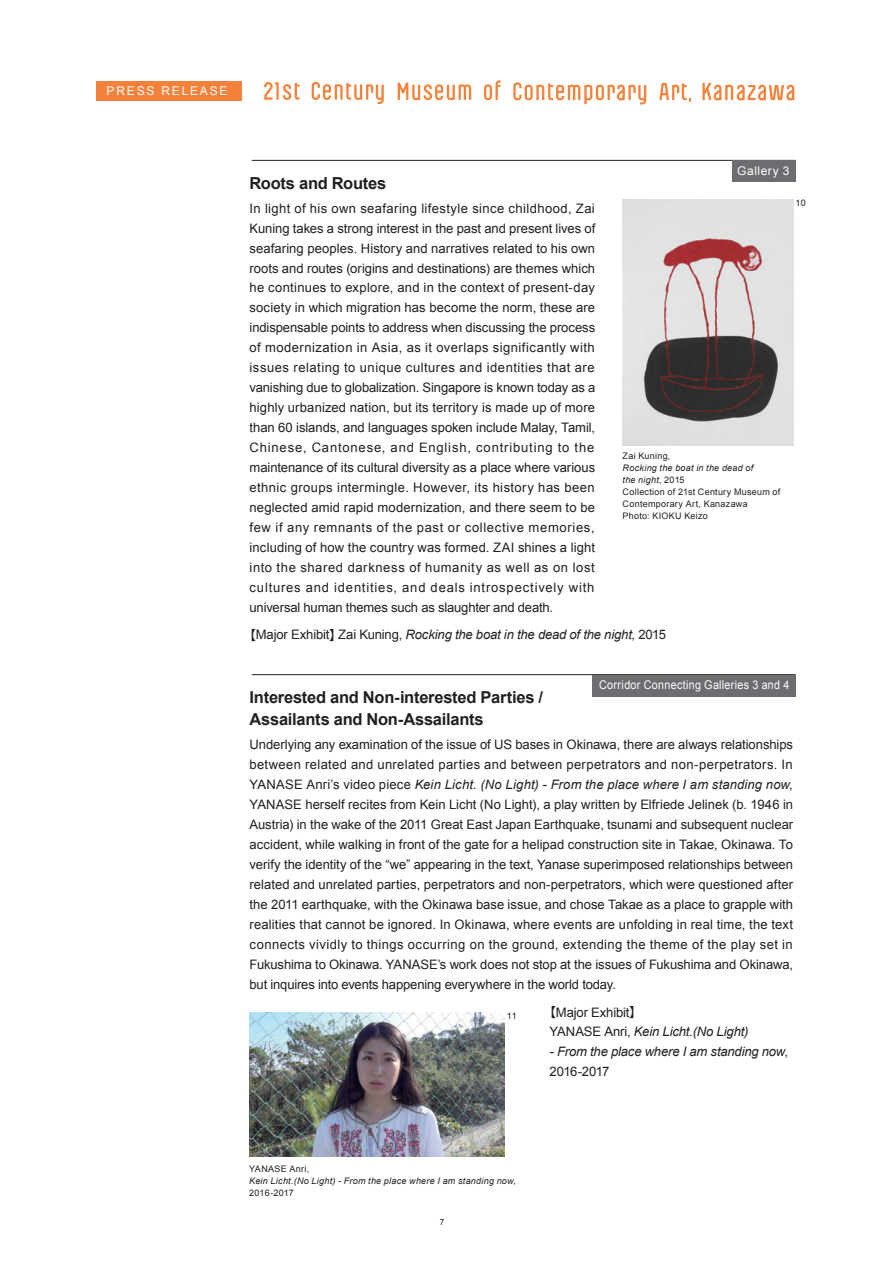
<style>
.page{position:relative;width:893px;height:1263px;background:#fff}
.page>*{position:absolute;margin:0;border:0;box-sizing:border-box;transform-origin:0 0}
.t1{font:700 16.5px/22.5px "Arial";letter-spacing:-.015em;color:#231f20}
.t2{font:13.05px/20px "Arial";letter-spacing:-.01em;color:#231f20;text-align:justify}
.t3{font:italic 13.05px/20px "Arial";letter-spacing:-.015em;color:#231f20}
.t4{font:12px "Arial";letter-spacing:.035em;color:#fff;scale:.9 1}
.t5{font:12px "Arial";letter-spacing:.15em;color:#fff}
.t6{font:12px "Arial";letter-spacing:.035em;color:#fff}
.t7{font:9px/12px "Arial";letter-spacing:.03em;color:#231f20}
.t8{font:italic 9px/12px "Arial";letter-spacing:.03em;color:#231f20}
.t9{font:8.25px "Arial";color:#231f20}
.s1{font-family:"Koz Go Pr 6 N";font-style:normal}
.s2{font-style:normal}
.s3{font-style:italic}
.s4{font-family:"Koz Go Pr 6 N"}
</style>
<div class="page">
<svg style="left:312px;top:82px;width:72px;height:22px"></svg>
<svg style="left:264px;top:82px;width:36px;height:18px"></svg>
<svg style="left:484px;top:80px;width:16px;height:20px"></svg>
<svg style="left:398px;top:83px;width:73px;height:17px"></svg>
<svg style="left:659px;top:83px;width:32px;height:19px"></svg>
<svg style="left:513px;top:82px;width:133px;height:23px"></svg>
<svg style="left:702px;top:83px;width:92px;height:17px"></svg>
<div style="left:96px;top:81px;width:146px;height:19px;background:#f4823b"></div>
<img style="left:623px;top:199px;width:170px;height:247px">
<hr style="left:252px;top:160px;width:544px;height:1px;background:#231f20">
<div style="left:732px;top:161px;width:63px;height:21px;background:#6c6d70"></div>
<hr style="left:252px;top:674px;width:544px;height:1px;background:#231f20">
<div style="left:592px;top:675px;width:203px;height:22px;background:#6c6d70"></div>
<img style="left:250px;top:1012px;width:255px;height:144px">
<p class="t5" style="left:107px;top:84px;width:122px">PRESS RELEASE</p>
<p class="t6" style="left:737px;top:164px;width:54px">Gallery 3</p>
<p class="t1" style="left:250px;top:172px;width:138px">Roots and Routes</p>
<p class="t2" style="left:250px;top:198px;width:347px">In light of his own seafaring lifestyle since childhood, Zai Kuning takes a strong interest in the past and present lives of seafaring peoples. History and narratives related to his own roots and routes (origins and destinations) are themes which he continues to explore, and in the context of present-day society in which migration has become the norm, these are indispensable points to address when discussing the process of modernization in Asia, as it overlaps significantly with issues relating to unique cultures and identities that are vanishing due to globalization. Singapore is known today as a highly urbanized nation, but its territory is made up of more than 60 islands, and languages spoken include Malay, Tamil, Chinese, Cantonese, and English, contributing to the maintenance of its cultural diversity as a place where various ethnic groups intermingle. However, its history has been neglected amid rapid modernization, and there seem to be few if any remnants of the past or collective memories, including of how the country was formed. ZAI shines a light into the shared darkness of humanity as well as on lost cultures and identities, and deals introspectively with universal human themes such as slaughter and death.</p>
<p class="t3" style="left:243px;top:625px;width:425px"><span class="s1">【</span><span class="s2">Major Exhibit</span><span class="s1">】</span><span class="s2">Zai Kuning,</span> Rocking the boat in the dead of the night<span class="s2">, 2015</span></p>
<p class="t7" style="left:795px;top:197px;width:12px">10</p>
<p class="t7" style="left:623px;top:450px;width:49px">Zai Kuning,</p>
<p class="t7" style="left:623px;top:462px;width:159px"><span class="s3">Rocking the boat in the dead of<br>the night</span>, 2015<br>Collection of 21st Century Museum of<br>Contemporary Art, Kanazawa<br>Photo: KIOKU Keizo</p>
<p class="t4" style="left:599px;top:678px;width:213px">Corridor Connecting Galleries 3 and 4</p>
<p class="t1" style="left:250px;top:686px;width:295px">Interested and Non-interested Parties /<br>Assailants and Non-Assailants</p>
<p class="t2" style="left:250px;top:735px;width:545px">Underlying any examination of the issue of US bases in Okinawa, there are always relationships between related and unrelated parties and between perpetrators and non-perpetrators. In YANASE Anri’s video piece <span class="s3">Kein Licht. (No Light) - From the place where I am standing now</span>, YANASE herself recites from Kein Licht (No Light), a play written by Elfriede Jelinek (b. 1946 in Austria) in the wake of the 2011 Great East Japan Earthquake, tsunami and subsequent nuclear accident, while walking in front of the gate for a helipad construction site in Takae, Okinawa. To verify the identity of the “we” appearing in the text, Yanase superimposed relationships between related and unrelated parties, perpetrators and non-perpetrators, which were questioned after the 2011 earthquake, with the Okinawa base issue, and chose Takae as a place to grapple with realities that cannot be ignored. In Okinawa, where events are unfolding in real time, the text connects vividly to things occurring on the ground, extending the theme of the play set in Fukushima to Okinawa. YANASE’s work does not stop at the issues of Fukushima and Okinawa, but inquires into events happening everywhere in the world today.</p>
<p class="t2" style="left:550px;top:1002px;width:200px;text-indent:-7px"><span class="s4">【</span>Major Exhibit<span class="s4">】<br></span>YANASE Anri, <span class="s3">Kein Licht.(No Light)</span></p>
<p class="t3" style="left:550px;top:1042px;width:240px">- From the place where I am standing now<span class="s2">,<br>2016-2017</span></p>
<p class="t7" style="left:507px;top:1010px;width:11px">11</p>
<p class="t8" style="left:249px;top:1162px;width:268px"><span class="s2">YANASE Anri,<br></span>Kein Licht.(No Light) - From the place where I am standing now<span class="s2">,<br>2016-2017</span></p>
<p class="t9" style="left:440px;top:1217px;width:6px">7</p>
</div>
